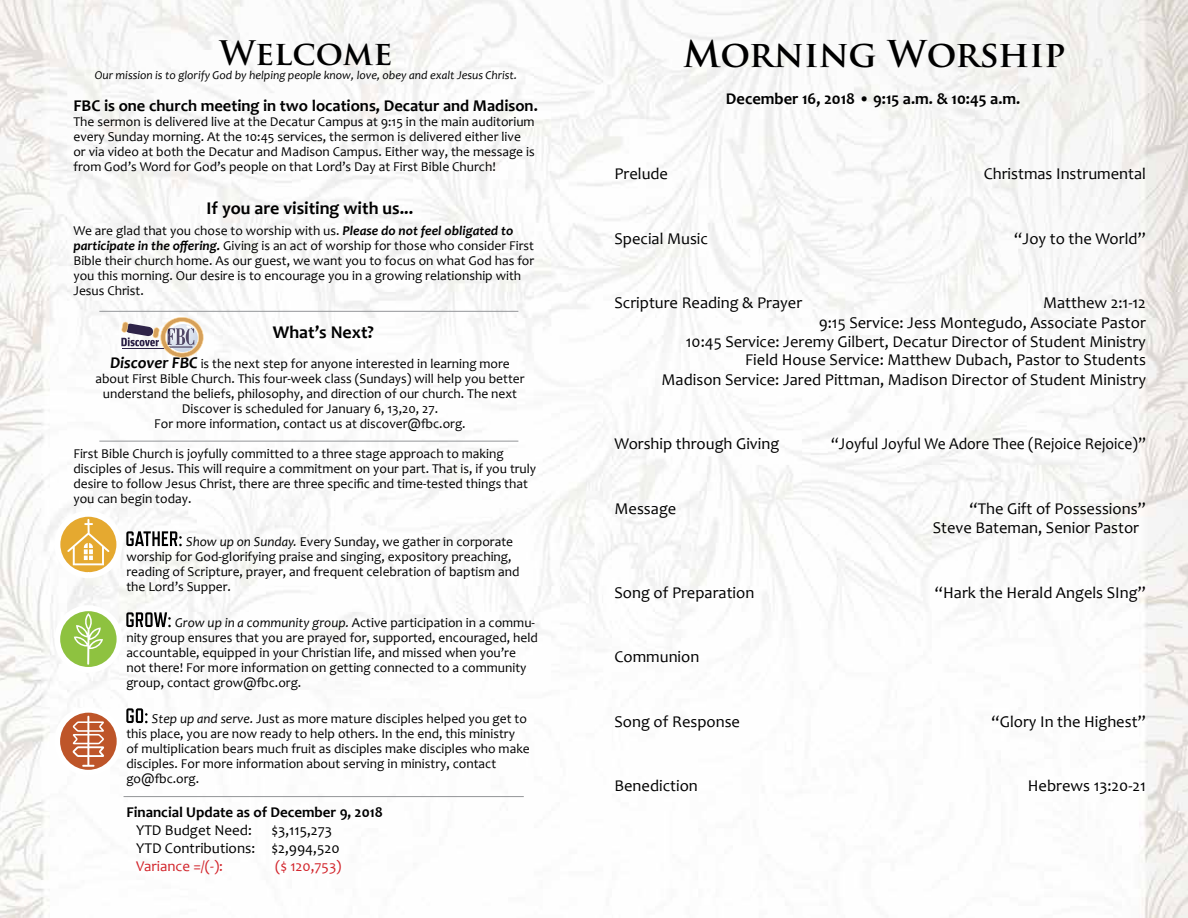
<style>
.page{position:relative;width:1188px;height:918px;background:#fff}
.page>*{position:absolute;margin:0;border:0;box-sizing:border-box;transform-origin:0 0}
.t1{font:700 36px "Trajan Pro";letter-spacing:-.005em;color:#000}
.t2{font:700 33px "Trajan Pro";color:#000}
.t3{font:700 18px "Candara";color:#000}
.t4{font:16.5px/19.5px "Candara";color:#000;text-align:right}
.t5{font:700 16.5px "Candara";color:#000}
.t6{font:16.5px "Candara";color:#000;scale:.94 1}
.t7{font:15px/18px "Candara";color:#000}
.t8{font:700 15px "Candara";color:#000}
.t9{font:15px "Candara";color:#d2232a}
.t10{font:13.5px/15px "Candara";color:#000}
.t11{font:italic 12px "Candara";color:#000}
.s1{font-weight:700;font-style:italic}
.s2{font-weight:700;font-style:italic;font-size:16.5px}
.s3{font-style:italic}
</style>
<div class="page">
<img style="left:0;top:0;width:1188px;height:918px">
<hr style="left:99px;top:311px;width:419px;height:1px;background:#939598">
<svg style="left:126px;top:531px;width:56px;height:15px"></svg>
<svg style="left:126px;top:612px;width:45px;height:15px"></svg>
<svg style="left:126px;top:708px;width:22px;height:15px"></svg>
<svg style="left:54px;top:511px;width:68px;height:67px"></svg>
<svg style="left:67px;top:519px;width:42px;height:46px"></svg>
<svg style="left:54px;top:605px;width:68px;height:68px"></svg>
<svg style="left:74px;top:613px;width:29px;height:52px;background:#a6cf69"></svg>
<svg style="left:54px;top:707px;width:68px;height:69px"></svg>
<svg style="left:73px;top:716px;width:31px;height:51px"></svg>
<svg style="left:121px;top:317px;width:83px;height:41px"></svg>
<hr style="left:99px;top:441px;width:419px;height:1px;background:#939598">
<hr style="left:124px;top:796px;width:400px;height:1px;background:#939598">
<h2 class="t2" style="left:219px;top:33px;width:175px">Welcome</h2>
<p class="t11" style="left:95px;top:67px;width:424px">Our mission is to glorify God by helping people know, love, obey and exalt Jesus Christ.</p>
<p class="t5" style="left:73px;top:96px;width:466px">FBC is one church meeting in two locations, Decatur and Madison.</p>
<p class="t10" style="left:73px;top:114px;width:463px">The sermon is delivered live at the Decatur Campus at 9:15 in the main auditorium every Sunday morning. At the 10:45 services, the sermon is delivered either live or via video at both the Decatur and Madison Campus. Either way, the message is from God’s Word for God’s people on that Lord’s Day at First Bible Church!</p>
<h3 class="t3" style="left:207px;top:197px;width:208px">If you are visiting with us...</h3>
<p class="t10" style="left:73px;top:223px;width:462px">We are glad that you chose to worship with us. <span class="s1">Please do not feel obligated to participate in the offering.</span> Giving is an act of worship for those who consider First Bible their church home. As our guest, we want you to focus on what God has for you this morning. Our desire is to encourage you in a growing relationship with Jesus Christ.</p>
<h3 class="t3" style="left:273px;top:321px;width:103px">What’s Next?</h3>
<p class="t10" style="left:95px;top:356px;width:431px;text-align:center"><span class="s2">Discover FBC</span> is the next step for anyone interested in learning more about First Bible Church. This four-week class (Sundays) will help you better understand the beliefs, philosophy, and direction of our church. The next Discover is scheduled for January 6, 13,20, 27.<br>For more information, contact us at discover@fbc.org.</p>
<p class="t10" style="left:73px;top:446px;width:464px">First Bible Church is joyfully committed to a three stage approach to making disciples of Jesus. This will require a commitment on your part. That is, if you truly desire to follow Jesus Christ, there are three specific and time-tested things that you can begin today.</p>
<p class="t10" style="left:126px;top:534px;width:395px;text-indent:60px"><span class="s3">Show up on Sunday.</span> Every Sunday, we gather in corporate worship for God-glorifying praise and singing, expository preaching, reading of Scripture, prayer, and frequent celebration of baptism and the Lord’s Supper.</p>
<p class="t10" style="left:126px;top:615px;width:413px;text-indent:49px"><span class="s3">Grow up in a community group.</span> Active participation in a commu&shy;nity group ensures that you are prayed for, supported, encouraged, held accountable, equipped in your Christian life, and missed when you’re not there! For more information on getting connected to a community group, contact grow@fbc.org.</p>
<p class="t10" style="left:126px;top:711px;width:405px;text-indent:26px"><span class="s3">Step up and serve.</span> Just as more mature disciples helped you get to this place, you are now ready to help others. In the end, this ministry of multiplication bears much fruit as disciples make disciples who make disciples. For more information about serving in ministry, contact go@fbc.org.</p>
<p class="t8" style="left:126px;top:802px;width:258px">Financial Update as of December 9, 2018</p>
<p class="t7" style="left:136px;top:821px;width:117px">YTD Budget Need:</p>
<p class="t7" style="left:136px;top:821px;width:205px;text-indent:135px">$3,115,273<br>YTD Contributions: $2,994,520</p>
<p class="t9" style="left:136px;top:856px;width:88px">Variance =/(-):</p>
<p class="t9" style="left:275px;top:856px;width:68px">($ 120,753)</p>
<h1 class="t1" style="left:683px;top:32px;width:384px">Morning Worship</h1>
<p class="t5" style="left:726px;top:89px;width:296px">December 16, 2018 • 9:15 a.m. &amp; 10:45 a.m.</p>
<p class="t4" style="left:615px;top:164px;width:55px">Prelude</p>
<p class="t4" style="left:984px;top:164px;width:164px">Christmas Instrumental</p>
<p class="t4" style="left:615px;top:228px;width:95px">Special Music</p>
<p class="t4" style="left:1014px;top:228px;width:133px">“Joy to the World”</p>
<p class="t4" style="left:686px;top:293px;width:462px">Matthew 2:1-12<br>9:15 Service: Jess Montegudo, Associate Pastor<br>10:45 Service: Jeremy Gilbert, Decatur Director of Student Ministry</p>
<p class="t4" style="left:662px;top:350px;width:486px">Field House Service: Matthew Dubach, Pastor to Students<br>Madison Service: Jared Pittman, Madison Director of Student Ministry</p>
<p class="t4" style="left:615px;top:293px;width:189px">Scripture Reading &amp; Prayer</p>
<p class="t4" style="left:615px;top:434px;width:166px">Worship through Giving</p>
<p class="t6" style="left:831px;top:433px;width:336px">“Joyful Joyful We Adore Thee (Rejoice Rejoice)”</p>
<p class="t4" style="left:615px;top:499px;width:63px">Message</p>
<p class="t4" style="left:933px;top:499px;width:215px;text-align:left;text-indent:37px">“The Gift of Possessions”<br>Steve Bateman, Senior Pastor</p>
<p class="t4" style="left:615px;top:583px;width:141px">Song of Preparation</p>
<p class="t4" style="left:935px;top:583px;width:213px">“Hark the Herald Angels SIng”</p>
<p class="t4" style="left:615px;top:647px;width:86px">Communion</p>
<p class="t4" style="left:615px;top:712px;width:127px">Song of Response</p>
<p class="t4" style="left:991px;top:712px;width:156px">“Glory In the Highest”</p>
<p class="t4" style="left:615px;top:776px;width:85px">Benediction</p>
<p class="t4" style="left:1028px;top:776px;width:120px">Hebrews 13:20-21</p>
</div>
